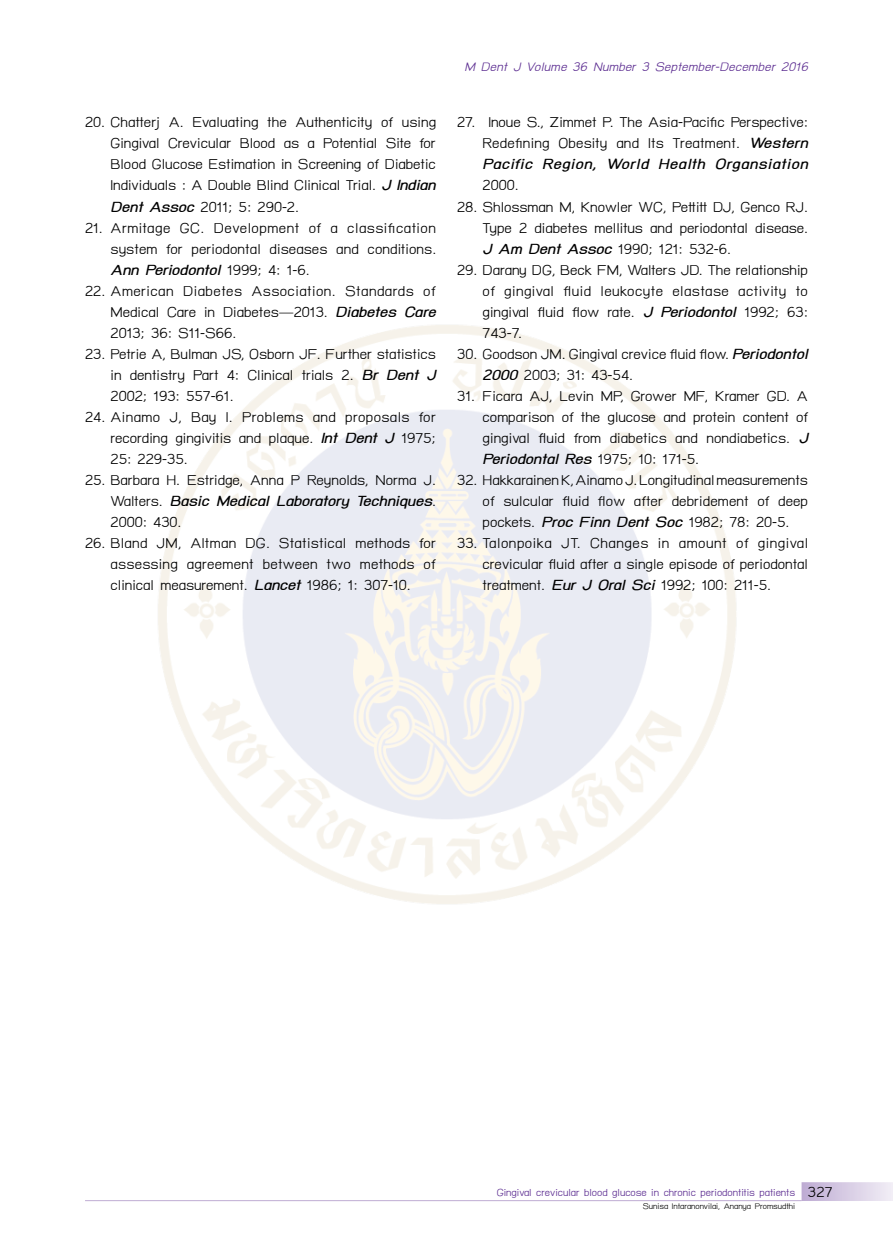
<style>
.page{position:relative;width:893px;height:1251px;background:#fff}
.page>*{position:absolute;margin:0;border:0;box-sizing:border-box;transform-origin:0 0}
.t1{font:21px/21px "TH Baijam";color:#000;text-align:justify}
.t2{font:italic 18px "TH Baijam";letter-spacing:.015em;color:#5c2d91}
.t3{font:15px "TH Baijam";color:#5c2d91}
.t4{font:12px "TH Baijam";color:#000}
.s1{font-weight:700;font-style:italic}
.s2{font-size:21px;color:#000}
</style>
<div class="page">
<svg style="left:801px;top:1182px;width:92px;height:18px;background:#d8cde4"></svg>
<hr style="left:85px;top:1199px;width:716px;height:1px;background:#5c2d91">
<p class="t1" style="left:111px;top:112px;width:327px;text-indent:-26px">20. Chatterj A. Evaluating the Authenticity of using Gingival Crevicular Blood as a Potential Site for Blood Glucose Estimation in Screening of Diabetic Individuals : A Double Blind Clinical Trial. <span class="s1">J Indian Dent Assoc</span> 2011; 5: 290-2.</p>
<p class="t1" style="left:111px;top:217px;width:327px;text-indent:-26px">21. Armitage GC. Development of a classification system for periodontal diseases and conditions.<br><span class="s1">Ann Periodontol</span> 1999; 4: 1-6.</p>
<p class="t1" style="left:111px;top:280px;width:327px;text-indent:-26px">22. American Diabetes Association. Standards of Medical Care in Diabetes—2013. <span class="s1">Diabetes Care </span>2013; 36: S11-S66.</p>
<p class="t1" style="left:111px;top:343px;width:327px;text-indent:-26px">23. Petrie A, Bulman JS, Osborn JF. Further statistics in dentistry Part 4: Clinical trials 2. <span class="s1">Br Dent J </span>2002; 193: 557-61.</p>
<p class="t1" style="left:111px;top:406px;width:327px;text-indent:-26px">24. Ainamo J, Bay I. Problems and proposals for recording gingivitis and plaque. <span class="s1">Int Dent J</span> 1975; 25: 229-35.</p>
<p class="t1" style="left:111px;top:469px;width:327px;text-indent:-26px">25. Barbara H. Estridge, Anna P Reynolds, Norma J.<br>Walters. <span class="s1">Basic Medical Laboratory Techniques</span>.<br>2000: 430.</p>
<p class="t1" style="left:111px;top:532px;width:327px;text-indent:-26px">26. Bland JM, Altman DG. Statistical methods for assessing agreement between two methods of clinical measurement. <span class="s1">Lancet</span> 1986; 1: 307-10.</p>
<p class="t2" style="left:464px;top:57px;width:345px">M Dent J Volume 36 Number 3 September-December 2016</p>
<p class="t1" style="left:483px;top:112px;width:327px;text-indent:-26px">27. Inoue S., Zimmet P. The Asia-Pacific Perspective:<br>Redefining Obesity and Its Treatment. <span class="s1">Western Pacific Region, World Health Organsiation</span></p>
<p class="t1" style="left:483px;top:175px;width:37px">2000.</p>
<p class="t1" style="left:483px;top:196px;width:327px;text-indent:-26px">28. Shlossman M, Knowler WC, Pettitt DJ, Genco RJ.<br>Type 2 diabetes mellitus and periodontal disease.<br><span class="s1">J Am Dent Assoc</span> 1990; 121: 532-6.</p>
<p class="t1" style="left:483px;top:259px;width:327px;text-indent:-26px">29. Darany DG, Beck FM, Walters JD. The relationship of gingival fluid leukocyte elastase activity to gingival fluid flow rate. <span class="s1">J Periodontol</span> 1992; 63:<br>743-7.</p>
<p class="t1" style="left:483px;top:343px;width:327px;text-indent:-26px">30. Goodson JM. Gingival crevice fluid flow. <span class="s1">Periodontol<br>2000</span> 2003; 31: 43-54.</p>
<p class="t1" style="left:483px;top:385px;width:327px;text-indent:-26px">31. Ficara AJ, Levin MP, Grower MF, Kramer GD. A comparison of the glucose and protein content of gingival fluid from diabetics and nondiabetics. <span class="s1">J Periodontal Res</span> 1975; 10: 171-5.</p>
<p class="t1" style="left:483px;top:469px;width:327px;text-indent:-26px">32. Hakkarainen K, Ainamo J. Longitudinal measurements of sulcular fluid flow after debridement of deep pockets. <span class="s1">Proc Finn Dent Soc</span> 1982; 78: 20-5.</p>
<p class="t1" style="left:483px;top:532px;width:327px;text-indent:-26px">33. Talonpoika JT. Changes in amount of gingival crevicular fluid after a single episode of periodontal treatment. <span class="s1">Eur J Oral Sci</span> 1992; 100: 211-5.</p>
<p class="t3" style="left:497px;top:1183px;width:337px">Gingival crevicular blood glucose in chronic periodontitis patients <span class="s2">327</span></p>
<p class="t4" style="left:643px;top:1199px;width:154px">Sunisa Intaranonvilai, Ananya Promsudthi</p>
</div>
